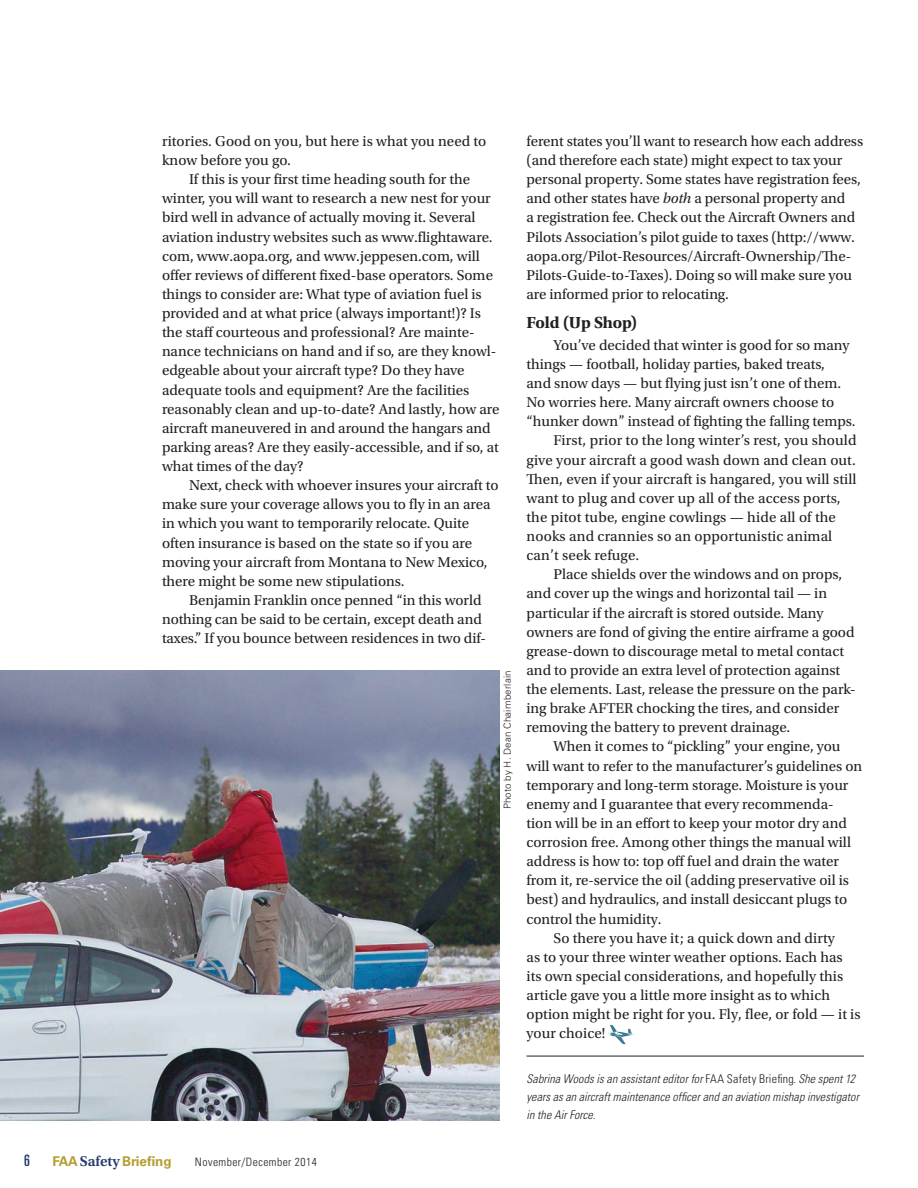
<style>
.page{position:relative;width:918px;height:1188px;background:#fff}
.page>*{position:absolute;margin:0;border:0;box-sizing:border-box;transform-origin:0 0}
.subhead_2{font:700 16.8px "Utopia Std";letter-spacing:-.015em;color:#231f20}
.t1{font:ultra-condensed 15.75px "Univers LT Std";color:#253b6c}
.body1{font:15px/19.2px "Utopia Std";color:#231f20}
.t2{font:700 13.5px "Univers LT Std";color:#b49e32}
.end_of_article_text{font:italic 300 condensed 12px/18px "Univers LT Std";letter-spacing:.01em;color:#231f20}
.t3{font:300 condensed 11.55px "Univers LT Std";letter-spacing:.04em;color:#231f20}
.photo_credit{font:300 9.75px "Univers LT Std";letter-spacing:.015em;color:#231f20}
.s1{font-style:italic}
.s2{font-style:normal}
.s3{font-family:"Utopia Std";font-weight:600;font-size:15px;color:#253b6c}
</style>
<div class="page">
<hr style="left:526px;top:1056px;width:338px;height:1px;background:#231f20">
<svg style="left:609px;top:1025px;width:25px;height:19px"></svg>
<img style="left:0;top:671px;width:500px;height:449px">
<p class="body1" style="left:162px;top:132px;width:326px">ritories. Good on you, but here is what you need to know before you go.</p>
<p class="body1" style="left:162px;top:170px;width:339px;text-indent:27px">If this is your first time heading south for the winter, you will want to research a new nest for your bird well in advance of actually moving it. Several aviation industry websites such as www.flightaware. com, www.aopa.org, and www.jeppesen.com, will offer reviews of different fixed-base operators. Some things to consider are: What type of aviation fuel is provided and at what price (always important!)? Is the staff courteous and professional? Are mainte&shy;nance technicians on hand and if so, are they knowl&shy;edgeable about your aircraft type? Do they have adequate tools and equipment? Are the facilities reasonably clean and up-to-date? And lastly, how are aircraft maneuvered in and around the hangars and parking areas? Are they easily-accessible, and if so, at what times of the day?</p>
<p class="body1" style="left:162px;top:476px;width:338px;text-indent:27px">Next, check with whoever insures your aircraft to make sure your coverage allows you to fly in an area in which you want to temporarily relocate. Quite often insurance is based on the state so if you are moving your aircraft from Montana to New Mexico, there might be some new stipulations.</p>
<p class="body1" style="left:162px;top:591px;width:325px;text-indent:27px">Benjamin Franklin once penned “in this world nothing can be said to be certain, except death and taxes.” If you bounce between residences in two dif-</p>
<p class="photo_credit" style="left:501px;top:809px;width:140px;rotate:-90deg">Photo by H. Dean Chaimberlain</p>
<p class="body1" style="left:526px;top:132px;width:338px">ferent states you’ll want to research how each address (and therefore each state) might expect to tax your personal property. Some states have registration fees, and other states have <span class="s1">both</span> a personal property and<br>a registration fee. Check out the Aircraft Owners and Pilots Association’s pilot guide to taxes (http://www. aopa.org/Pilot-Resources/Aircraft-Ownership/The-Pilots-Guide-to-Taxes). Doing so will make sure you are informed prior to relocating.</p>
<p class="subhead_2" style="left:526px;top:313px;width:113px">Fold (Up Shop)</p>
<p class="body1" style="left:526px;top:336px;width:331px;text-indent:27px">You’ve decided that winter is good for so many things — football, holiday parties, baked treats,<br>and snow days — but flying just isn’t one of them.<br>No worries here. Many aircraft owners choose to “hunker down” instead of fighting the falling temps.</p>
<p class="body1" style="left:526px;top:431px;width:332px;text-indent:27px">First, prior to the long winter’s rest, you should give your aircraft a good wash down and clean out.<br>Then, even if your aircraft is hangared, you will still want to plug and cover up all of the access ports, the pitot tube, engine cowlings — hide all of the nooks and crannies so an opportunistic animal can’t seek refuge.</p>
<p class="body1" style="left:526px;top:565px;width:331px;text-indent:27px">Place shields over the windows and on props, and cover up the wings and horizontal tail — in particular if the aircraft is stored outside. Many owners are fond of giving the entire airframe a good grease-down to discourage metal to metal contact and to provide an extra level of protection against the elements. Last, release the pressure on the park&shy;ing brake AFTER chocking the tires, and consider removing the battery to prevent drainage.</p>
<p class="body1" style="left:526px;top:737px;width:337px;text-indent:27px">When it comes to “pickling” your engine, you will want to refer to the manufacturer’s guidelines on temporary and long-term storage. Moisture is your enemy and I guarantee that every recommenda&shy;tion will be in an effort to keep your motor dry and corrosion free. Among other things the manual will address is how to: top off fuel and drain the water from it, re-service the oil (adding preservative oil is best) and hydraulics, and install desiccant plugs to control the humidity.</p>
<p class="body1" style="left:526px;top:928px;width:336px;text-indent:27px">So there you have it; a quick down and dirty<br>as to your three winter weather options. Each has its own special considerations, and hopefully this article gave you a little more insight as to which option might be right for you. Fly, flee, or fold — it is your choice!</p>
<p class="end_of_article_text" style="left:526px;top:1070px;width:334px">Sabrina Woods is an assistant editor for <span class="s2">FAA Safety Briefing</span>. She spent 12 years as an aircraft maintenance officer and an aviation mishap investigator in the Air Force.</p>
<p class="t1" style="left:24px;top:1152px;width:7px">6</p>
<p class="t2" style="left:52px;top:1153px;width:121px">FAA <span class="s3">Safety</span> Briefing</p>
<p class="t3" style="left:195px;top:1155px;width:123px">November/December 2014</p>
</div>
